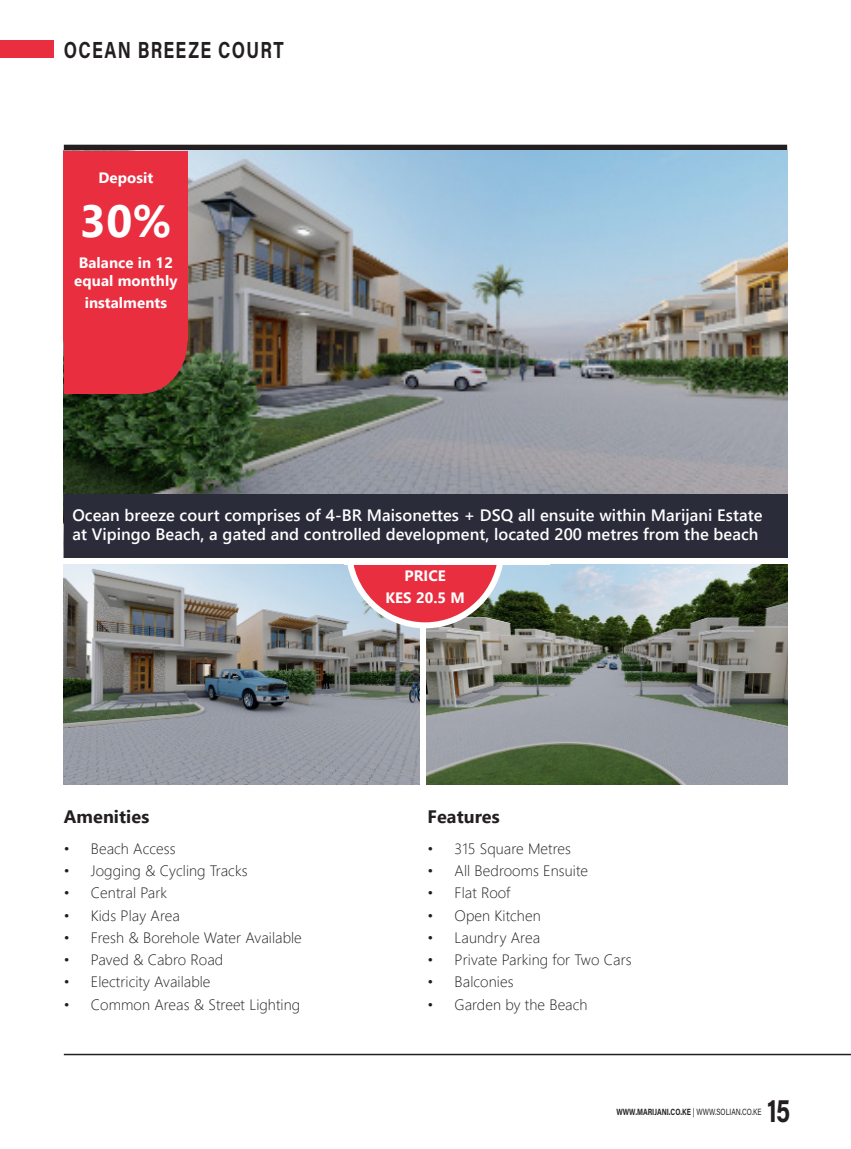
<style>
.page{position:relative;width:851px;height:1149px;background:#fff}
.page>*{position:absolute;margin:0;border:0;box-sizing:border-box;transform-origin:0 0}
.t1{font:700 45px "Segoe UI";color:#fff}
.t2{font:700 33px "Acumin Pro";color:#231f20;scale:.75 1}
.Heading{font:700 23.25px "Acumin Pro";letter-spacing:.075em;color:#231f20;scale:.75 1}
.t3{font:700 18px "Segoe UI";letter-spacing:.005em;color:#231f20}
.t4{font:600 16.5px/19.8px "Segoe UI";letter-spacing:.005em;color:#fff}
.t5{font:300 15px "Segoe UI";letter-spacing:.005em;color:#231f20}
.t6{font:700 15px/18px "Segoe UI";letter-spacing:.005em;color:#fff}
.t7{font:700 9px "Acumin Pro";letter-spacing:.005em;color:#231f20;scale:.75 1}
.s1{font-weight:400}
</style>
<div class="page">
<div style="left:64px;top:145px;width:723px;height:6px;background:#231f20"></div>
<hr style="left:64px;top:1053px;width:786px;height:1px;background:#231f20">
<img style="left:427px;top:564px;width:360px;height:219px">
<img style="left:64px;top:564px;width:355px;height:219px">
<div style="left:349px;top:472px;width:152px;height:153px;background:#e92e3f;border-radius:50%"></div>
<div style="left:0;top:41px;width:54px;height:17px;background:#e92e3f"></div>
<img style="left:64px;top:151px;width:723px;height:343px">
<div style="left:64px;top:151px;width:124px;height:189px;background:#e92e3f"></div>
<div style="left:95px;top:286px;width:92px;height:107px;background:#e92e3f;border-radius:50%"></div>
<div style="left:64px;top:308px;width:77px;height:85px;background:#e92e3f"></div>
<div style="left:64px;top:494px;width:723px;height:63px;background:#2a2c3a"></div>
<div style="left:344px;top:557px;width:205px;height:7px;background:#fff"></div>
<p class="Heading" style="left:64px;top:33px;width:295px">OCEAN BREEZE COURT</p>
<p class="t6" style="left:98px;top:168px;width:56px">Deposit</p>
<p class="t1" style="left:80px;top:179px;width:93px">30%</p>
<p class="t6" style="left:74px;top:252px;width:105px">Balance in 12 equal monthly</p>
<p class="t6" style="left:85px;top:292px;width:84px">instalments</p>
<p class="t4" style="left:72px;top:503px;width:691px">Ocean breeze court comprises of 4-BR Maisonettes + DSQ all ensuite within Marijani Estate at Vipingo Beach, a gated and controlled development, located 200 metres from the beach</p>
<p class="t6" style="left:404px;top:565px;width:43px">PRICE</p>
<p class="t6" style="left:385px;top:587px;width:81px">KES 20.5 M</p>
<p class="t3" style="left:64px;top:799px;width:87px">Amenities</p>
<p class="t5" style="left:64px;top:834px;width:113px">• Beach Access</p>
<p class="t5" style="left:64px;top:856px;width:185px">• Jogging &amp; Cycling Tracks</p>
<p class="t5" style="left:64px;top:878px;width:105px">• Central Park</p>
<p class="t5" style="left:64px;top:900px;width:117px">• Kids Play Area</p>
<p class="t5" style="left:64px;top:923px;width:239px">• Fresh &amp; Borehole Water Available</p>
<p class="t5" style="left:64px;top:945px;width:161px">• Paved &amp; Cabro Road</p>
<p class="t5" style="left:64px;top:967px;width:148px">• Electricity Available</p>
<p class="t5" style="left:64px;top:989px;width:238px">• Common Areas &amp; Street Lighting</p>
<p class="t3" style="left:427px;top:799px;width:74px">Features</p>
<p class="t5" style="left:427px;top:834px;width:145px">• 315 Square Metres</p>
<p class="t5" style="left:427px;top:856px;width:162px">• All Bedrooms Ensuite</p>
<p class="t5" style="left:427px;top:878px;width:84px">• Flat Roof</p>
<p class="t5" style="left:427px;top:900px;width:115px">• Open Kitchen</p>
<p class="t5" style="left:427px;top:923px;width:114px">• Laundry Area</p>
<p class="t5" style="left:427px;top:945px;width:205px">• Private Parking for Two Cars</p>
<p class="t5" style="left:427px;top:967px;width:87px">• Balconies</p>
<p class="t5" style="left:427px;top:989px;width:161px">• Garden by the Beach</p>
<p class="t7" style="left:616px;top:1105px;width:195px">WWW.MARIJANI.CO.KE <span class="s1">| WWW.SOLIAN.CO.KE</span></p>
<h2 class="t2" style="left:767px;top:1086px;width:32px">15</h2>
</div>
